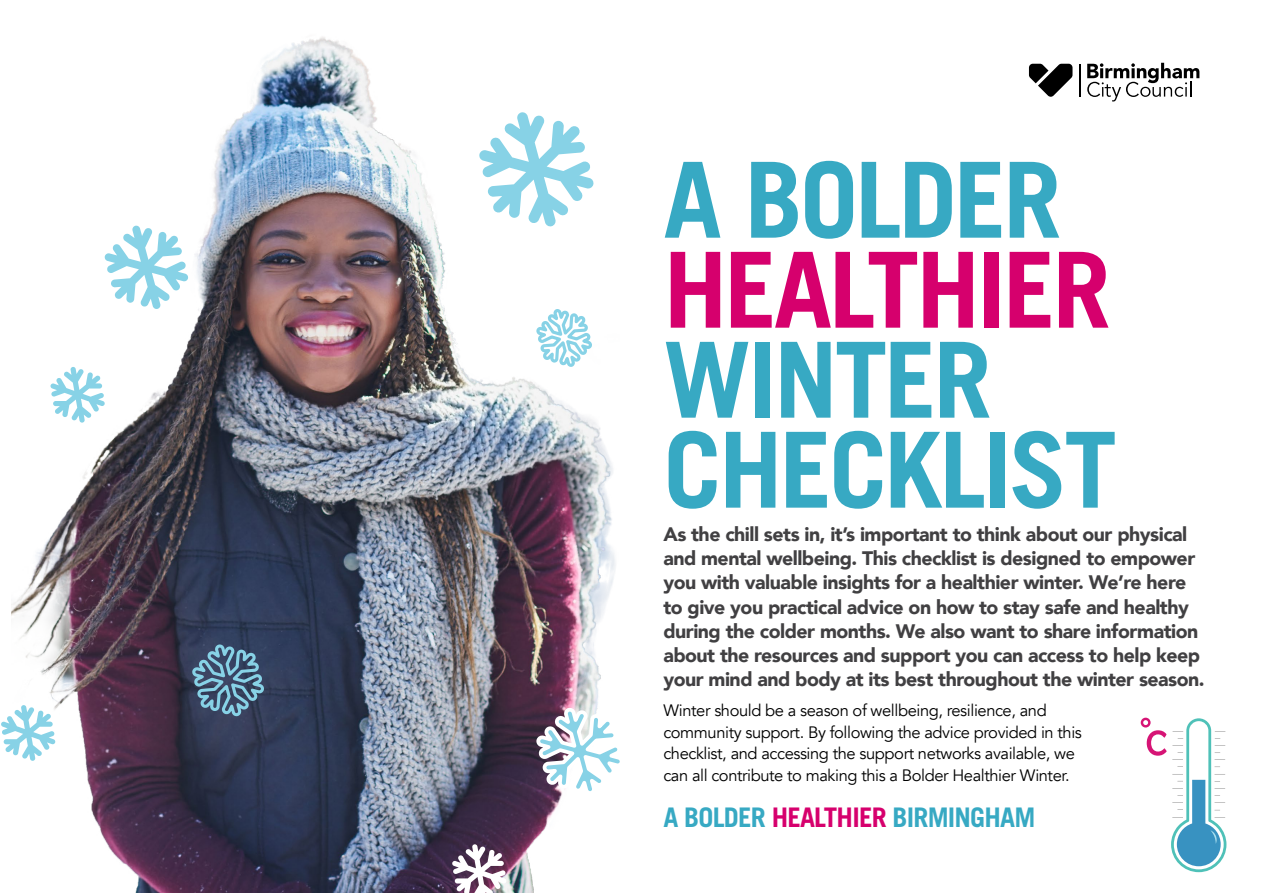
<style>
.page{position:relative;width:1263px;height:893px;background:#fff}
.page>*{position:absolute;margin:0;border:0;box-sizing:border-box;transform-origin:0 0}
.t1{font:700 105px/90px "Trade Gothic LT Pro";letter-spacing:-.03em;color:#37a9c3}
.t2{font:700 105px "Trade Gothic LT Pro";letter-spacing:-.03em;color:#d6006d}
.t3{font:700 27px "Trade Gothic LT Pro";letter-spacing:-.03em;color:#37a9c3}
.t4{font:900 19.5px/24px "Avenir";letter-spacing:-.025em;color:#414042}
.t5{font:16.5px/21.8px "Avenir";letter-spacing:-.025em;color:#000}
.s1{color:#d6006d}
</style>
<div class="page">
<svg style="left:1087px;top:63px;width:112px;height:39px"></svg>
<hr style="left:1079px;top:64px;width:1px;height:33px;background:#000">
<svg style="left:1029px;top:64px;width:43px;height:33px"></svg>
<img style="left:11px;top:37px;width:605px;height:856px">
<svg style="left:139px;top:555px;width:129px;height:163px;background:#3c445c"></svg>
<svg style="left:1px;top:705px;width:55px;height:56px"></svg>
<svg style="left:50px;top:367px;width:55px;height:56px"></svg>
<svg style="left:1141px;top:718px;width:85px;height:154px"></svg>
<svg style="left:452px;top:844px;width:55px;height:49px"></svg>
<svg style="left:533px;top:706px;width:87px;height:91px"></svg>
<h1 class="t1" style="left:663px;top:154px;width:400px">A BOLDER</h1>
<h1 class="t2" style="left:663px;top:226px;width:449px">HEALTHIER</h1>
<h1 class="t1" style="left:663px;top:334px;width:455px">WINTER<br>CHECKLIST</h1>
<p class="t4" style="left:663px;top:522px;width:543px">As the chill sets in, it’s important to think about our physical and mental wellbeing. This checklist is designed to empower you with valuable insights for a healthier winter. We’re here to give you practical advice on how to stay safe and healthy during the colder months. We also want to share information about the resources and support you can access to help keep your mind and body at its best throughout the winter season.</p>
<p class="t5" style="left:663px;top:699px;width:420px">Winter should be a season of wellbeing, resilience, and community support. By following the advice provided in this checklist, and accessing the support networks available, we can all contribute to making this a Bolder Healthier Winter.</p>
<h2 class="t3" style="left:663px;top:801px;width:373px">A BOLDER <span class="s1">HEALTHIER</span> BIRMINGHAM</h2>
</div>
